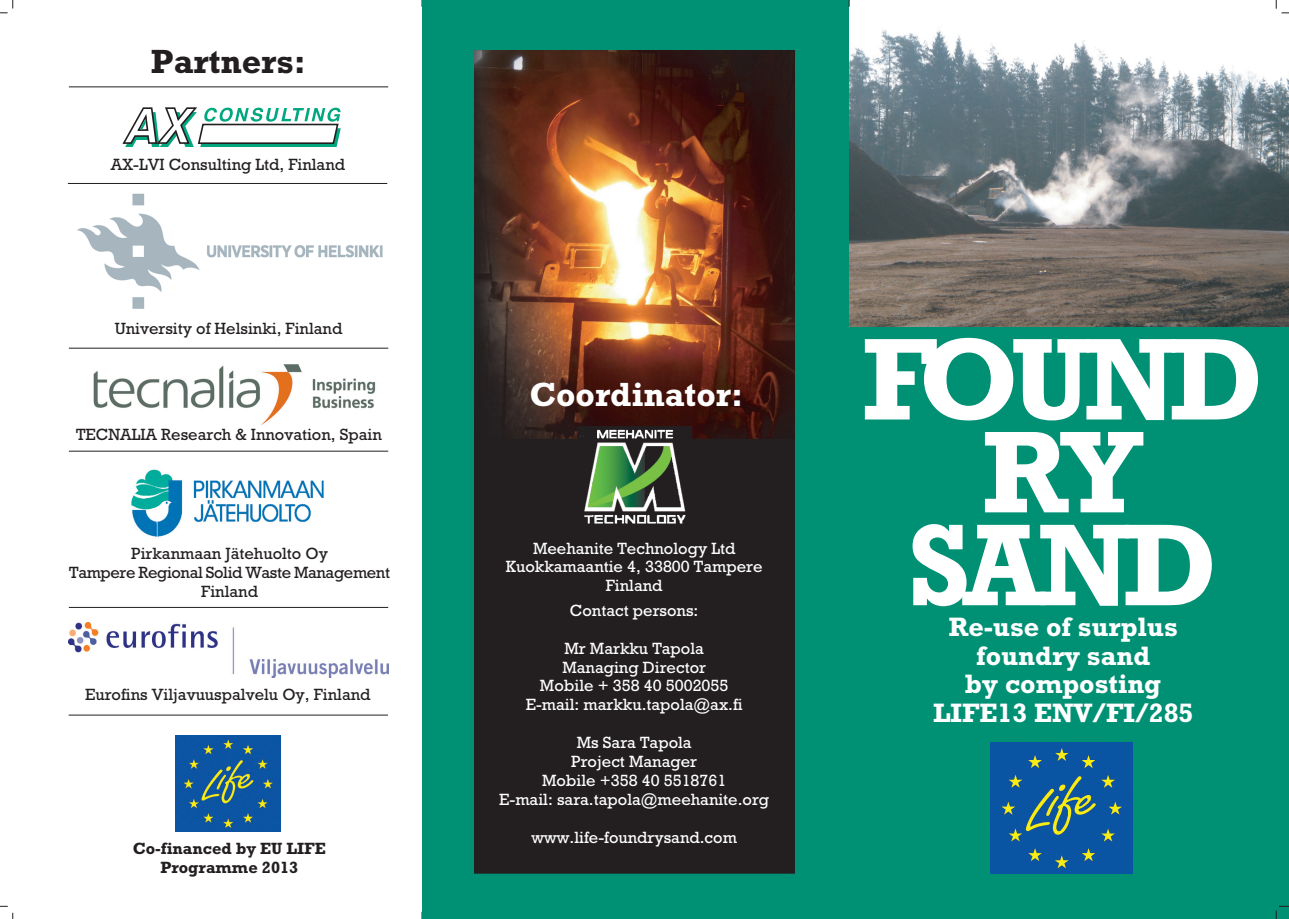
<style>
.page{position:relative;width:1289px;height:919px;background:#fff}
.page>*{position:absolute;margin:0;border:0;box-sizing:border-box;transform-origin:0 0}
.t1{font:700 118.2px/92.8px "Rockwell";letter-spacing:-.07em;color:#fff;text-align:center}
.t2{font:700 34.05px "Rockwell";color:#fff}
.t3{font:700 34.05px "Rockwell";color:#231f20}
.t4{font:700 27px/28.8px "Rockwell";color:#fff;text-align:center}
.t5{font:16.5px/18.9px "Rockwell";color:#fff;text-align:center}
.t6{font:16.5px "Rockwell";color:#231f20}
.t7{font:16.5px/18.9px "Rockwell";letter-spacing:-.025em;color:#231f20;text-align:center}
.t8{font:700 16.5px/18.3px "Rockwell";color:#231f20;text-align:center}
</style>
<div class="page">
<div style="left:422px;top:0;width:866px;height:918px;background:#009175"></div>
<svg style="left:122px;top:107px;width:219px;height:40px"></svg>
<img style="left:849px;top:0;width:439px;height:326px">
<img style="left:474px;top:50px;width:320px;height:389px">
<hr style="left:68px;top:183px;width:319px;height:1px;background:#231f20">
<hr style="left:69px;top:347px;width:319px;height:1px;background:#231f20">
<hr style="left:69px;top:450px;width:319px;height:1px;background:#231f20">
<hr style="left:69px;top:607px;width:319px;height:1px;background:#231f20">
<hr style="left:69px;top:86px;width:319px;height:1px;background:#231f20">
<hr style="left:69px;top:714px;width:319px;height:1px;background:#231f20">
<div style="left:473px;top:439px;width:323px;height:434px;background:#231f20"></div>
<img style="left:131px;top:469px;width:193px;height:68px">
<img style="left:77px;top:193px;width:306px;height:116px">
<img style="left:93px;top:364px;width:283px;height:61px">
<img style="left:175px;top:735px;width:106px;height:96px">
<img style="left:577px;top:427px;width:114px;height:97px">
<div style="left:794px;top:2px;width:27px;height:899px;background:#009175"></div>
<img style="left:69px;top:622px;width:319px;height:55px">
<img style="left:990px;top:742px;width:142px;height:131px">
<svg style="left:0;top:0;width:13px;height:14px"></svg>
<svg style="left:0;top:906px;width:13px;height:12px"></svg>
<svg style="left:1275px;top:906px;width:13px;height:12px"></svg>
<svg style="left:1275px;top:0;width:13px;height:14px"></svg>
<h2 class="t3" style="left:151px;top:50px;width:156px">Partners:</h2>
<p class="t6" style="left:111px;top:159px;width:236px">AX-LVI Consulting Ltd, Finland</p>
<p class="t6" style="left:115px;top:322px;width:229px">University of Helsinki, Finland</p>
<p class="t6" style="left:76px;top:429px;width:307px">TECNALIA Research &amp; Innovation, Spain</p>
<p class="t7" style="left:69px;top:545px;width:322px">Pirkanmaan Jätehuolto Oy<br>Tampere Regional Solid Waste Management<br>Finland</p>
<p class="t6" style="left:85px;top:688px;width:287px">Eurofins Viljavuuspalvelu Oy, Finland</p>
<p class="t8" style="left:133px;top:841px;width:195px">Co-financed by EU LIFE<br>Programme 2013</p>
<h2 class="t2" style="left:529px;top:383px;width:215px">Coordinator:</h2>
<p class="t5" style="left:506px;top:540px;width:258px">Meehanite Technology Ltd<br>Kuokkamaantie 4, 33800 Tampere<br>Finland</p>
<p class="t5" style="left:570px;top:602px;width:130px">Contact persons:</p>
<p class="t5" style="left:526px;top:640px;width:218px">Mr Markku Tapola<br>Managing Director<br>Mobile + 358 40 5002055<br>E-mail: markku.tapola@ax.fi</p>
<p class="t5" style="left:499px;top:734px;width:271px">Ms Sara Tapola<br>Project Manager<br>Mobile +358 40 5518761<br>E-mail: sara.tapola@meehanite.org</p>
<p class="t5" style="left:531px;top:829px;width:207px">www.life-foundrysand.com</p>
<h1 class="t1" style="left:861px;top:345px;width:404px">FOUND<br>RY<br>SAND</h1>
<h3 class="t4" style="left:933px;top:615px;width:262px">Re-use of surplus foundry sand<br>by composting<br>LIFE13 ENV/FI/285</h3>
</div>
